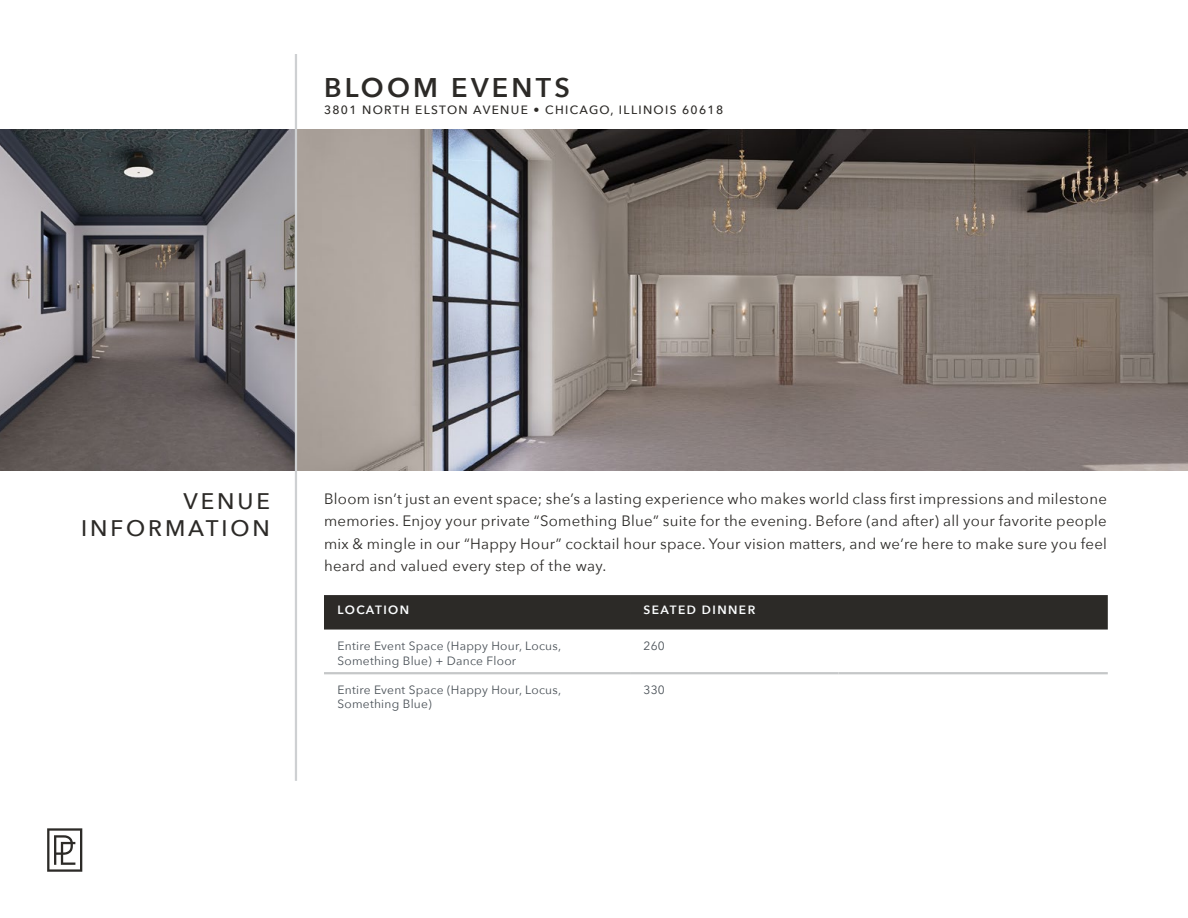
<style>
.page{position:relative;width:1188px;height:918px;background:#fff}
.page>*{position:absolute;margin:0;border:0;box-sizing:border-box;transform-origin:0 0}
.t1{font:600 27px "Avenir Next";letter-spacing:.12em;color:#2c2a27}
.t2{font:500 22.5px/27px "Avenir Next";letter-spacing:.13em;color:#2c2a27;text-align:right}
.t3{font:15px/22.5px "Avenir Next";letter-spacing:.02em;color:#2c2a27;text-align:justify}
.t4{font:12px/14.4px "Avenir Next";letter-spacing:.02em;color:#484f55}
.t5{font:500 12px "Avenir Next";letter-spacing:.11em;color:#2c2a27}
.t6{font:600 12px "Avenir Next";letter-spacing:.12em;color:#fcfeff}
</style>
<div class="page">
<img style="left:0;top:129px;width:295px;height:342px">
<svg style="left:297px;top:129px;width:891px;height:342px;background:#877f7b"></svg>
<hr style="left:295px;top:54px;width:2px;height:727px;background:#ced0d2">
<div style="left:324px;top:595px;width:784px;height:35px;background:#2c2a27"></div>
<hr style="left:324px;top:672px;width:306px;height:2px;background:#c5c7c8">
<hr style="left:630px;top:672px;width:209px;height:2px;background:#c5c7c8">
<hr style="left:838px;top:672px;width:270px;height:2px;background:#c5c7c8">
<svg style="left:47px;top:828px;width:35px;height:44px"></svg>
<h1 class="t1" style="left:324px;top:65px;width:247px">BLOOM EVENTS</h1>
<p class="t5" style="left:324px;top:99px;width:401px">3801 NORTH ELSTON AVENUE • CHICAGO, ILLINOIS 60618</p>
<h2 class="t2" style="left:81px;top:486px;width:190px">VENUE<br>INFORMATION</h2>
<p class="t3" style="left:324px;top:487px;width:785px">Bloom isn’t just an event space; she’s a lasting experience who makes world class first impressions and milestone memories. Enjoy your private “Something Blue” suite for the evening. Before (and after) all your favorite people mix &amp; mingle in our “Happy Hour” cocktail hour space. Your vision matters, and we’re here to make sure you feel heard and valued every step of the way.</p>
<p class="t6" style="left:338px;top:599px;width:73px">LOCATION</p>
<p class="t6" style="left:644px;top:599px;width:113px">SEATED DINNER</p>
<p class="t4" style="left:338px;top:638px;width:225px">Entire Event Space (Happy Hour, Locus,<br>Something Blue) + Dance Floor</p>
<p class="t4" style="left:644px;top:638px;width:23px">260</p>
<p class="t4" style="left:338px;top:682px;width:225px">Entire Event Space (Happy Hour, Locus,<br>Something Blue)</p>
<p class="t4" style="left:644px;top:682px;width:23px">330</p>
</div>
